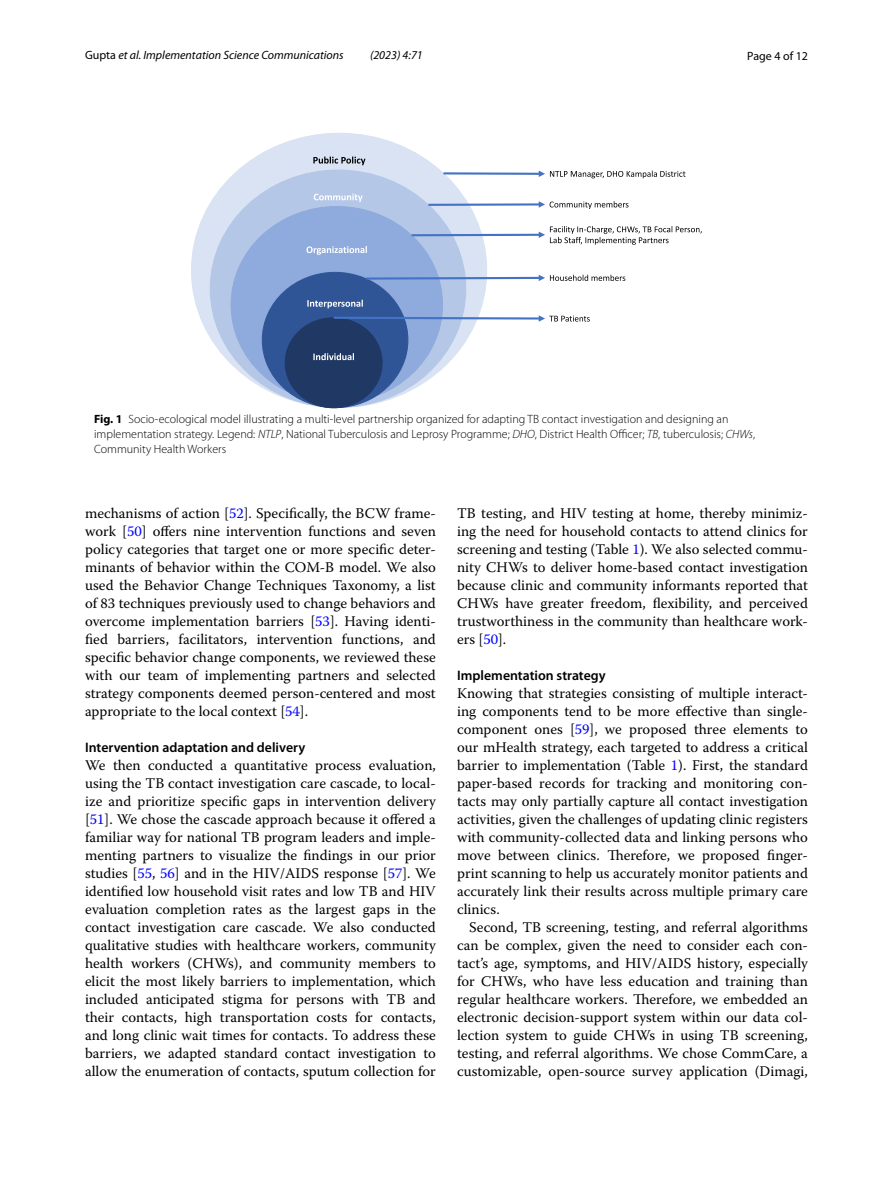
<style>
.page{position:relative;width:893px;height:1187px;background:#fff}
.page>*{position:absolute;margin:0;border:0;box-sizing:border-box;transform-origin:0 0}
.t1{font:14.7px/18px "Warnock Pro";color:#000;text-align:justify}
.t2{font:600 13.8px "Myriad Pro";color:#000}
.t3{font:300 12px/15px "Myriad Pro";color:#000}
.t4{font:italic 12px "Myriad Pro";color:#000}
.t5{font:12px "Myriad Pro";color:#000}
.s1{font-style:normal}
.s2{font-weight:700}
.s3{font-style:italic}
.s4{color:#00f}
</style>
<div class="page">
<div style="left:191px;top:133px;width:296px;height:274px;background:#dae3f3;border-radius:50%"></div>
<svg style="left:313px;top:156px;width:52px;height:9px"></svg>
<div style="left:210px;top:170px;width:256px;height:237px;background:#b4c7e7;border-radius:50%"></div>
<svg style="left:314px;top:193px;width:49px;height:9px"></svg>
<div style="left:231px;top:206px;width:212px;height:197px;background:#8faadc;border-radius:50%"></div>
<svg style="left:306px;top:246px;width:61px;height:9px"></svg>
<div style="left:262px;top:272px;width:146px;height:135px;background:#2f5597;border-radius:50%"></div>
<svg style="left:307px;top:300px;width:56px;height:8px"></svg>
<div style="left:285px;top:318px;width:97px;height:90px;background:#203864;border-radius:50%"></div>
<svg style="left:313px;top:353px;width:41px;height:7px"></svg>
<hr style="left:443px;top:172px;width:97px;height:3px;background:#4472c4">
<hr style="left:428px;top:203px;width:112px;height:3px;background:#4472c4">
<svg style="left:539px;top:201px;width:89px;height:8px"></svg>
<svg style="left:539px;top:170px;width:146px;height:8px"></svg>
<svg style="left:409px;top:226px;width:293px;height:19px"></svg>
<svg style="left:364px;top:275px;width:261px;height:6px"></svg>
<svg style="left:332px;top:315px;width:258px;height:7px"></svg>
<p class="t4" style="left:85px;top:48px;width:260px"><span class="s1">Gupta</span> et al. Implementation Science Communications</p>
<p class="t4" style="left:370px;top:48px;width:54px">(2023) 4:71</p>
<p class="t5" style="left:747px;top:48px;width:62px">Page 4 of 12</p>
<p class="t3" style="left:94px;top:412px;width:663px"><span class="s2">Fig. 1</span> Socio-ecological model illustrating a multi-level partnership organized for adapting TB contact investigation and designing an implementation strategy. Legend: <span class="s3">NTLP</span>, National Tuberculosis and Leprosy Programme; <span class="s3">DHO</span>, District Health Officer; <span class="s3">TB</span>, tuberculosis; <span class="s3">CHWs</span>,<br>Community Health Workers</p>
<p class="t1" style="left:85px;top:503px;width:352px">mechanisms of action [<span class="s4">52</span>]. Specifically, the BCW frame&shy;work [<span class="s4">50</span>] offers nine intervention functions and seven policy categories that target one or more specific deter&shy;minants of behavior within the COM-B model. We also used the Behavior Change Techniques Taxonomy, a list of 83 techniques previously used to change behaviors and overcome implementation barriers [<span class="s4">53</span>]. Having identi&shy;fied barriers, facilitators, intervention functions, and specific behavior change components, we reviewed these with our team of implementing partners and selected strategy components deemed person-centered and most appropriate to the local context [<span class="s4">54</span>].</p>
<p class="t2" style="left:85px;top:738px;width:222px">Intervention adaptation and delivery</p>
<p class="t1" style="left:85px;top:755px;width:352px">We then conducted a quantitative process evaluation, using the TB contact investigation care cascade, to local&shy;ize and prioritize specific gaps in intervention delivery [<span class="s4">51</span>]. We chose the cascade approach because it offered a familiar way for national TB program leaders and imple&shy;menting partners to visualize the findings in our prior studies [<span class="s4">55</span>, <span class="s4">56</span>] and in the HIV/AIDS response [<span class="s4">57</span>]. We identified low household visit rates and low TB and HIV evaluation completion rates as the largest gaps in the contact investigation care cascade. We also conducted qualitative studies with healthcare workers, community health workers (CHWs), and community members to elicit the most likely barriers to implementation, which included anticipated stigma for persons with TB and their contacts, high transportation costs for contacts, and long clinic wait times for contacts. To address these barriers, we adapted standard contact investigation to allow the enumeration of contacts, sputum collection for</p>
<p class="t1" style="left:457px;top:503px;width:352px">TB testing, and HIV testing at home, thereby minimiz&shy;ing the need for household contacts to attend clinics for screening and testing (Table <span class="s4">1</span>). We also selected commu&shy;nity CHWs to deliver home-based contact investigation because clinic and community informants reported that CHWs have greater freedom, flexibility, and perceived trustworthiness in the community than healthcare work&shy;ers [<span class="s4">50</span>].</p>
<p class="t2" style="left:457px;top:666px;width:150px">Implementation strategy</p>
<p class="t1" style="left:457px;top:683px;width:352px">Knowing that strategies consisting of multiple interact&shy;ing components tend to be more effective than single&shy;component ones [<span class="s4">59</span>], we proposed three elements to our mHealth strategy, each targeted to address a critical barrier to implementation (Table <span class="s4">1</span>). First, the standard paper-based records for tracking and monitoring con&shy;tacts may only partially capture all contact investigation activities, given the challenges of updating clinic registers with community-collected data and linking persons who move between clinics. Therefore, we proposed finger&shy;print scanning to help us accurately monitor patients and accurately link their results across multiple primary care clinics.</p>
<p class="t1" style="left:457px;top:917px;width:352px;text-indent:12px">Second, TB screening, testing, and referral algorithms can be complex, given the need to consider each con&shy;tact’s age, symptoms, and HIV/AIDS history, especially for CHWs, who have less education and training than regular healthcare workers. Therefore, we embedded an electronic decision-support system within our data col&shy;lection system to guide CHWs in using TB screening, testing, and referral algorithms. We chose CommCare, a customizable, open-source survey application (Dimagi,</p>
</div>
